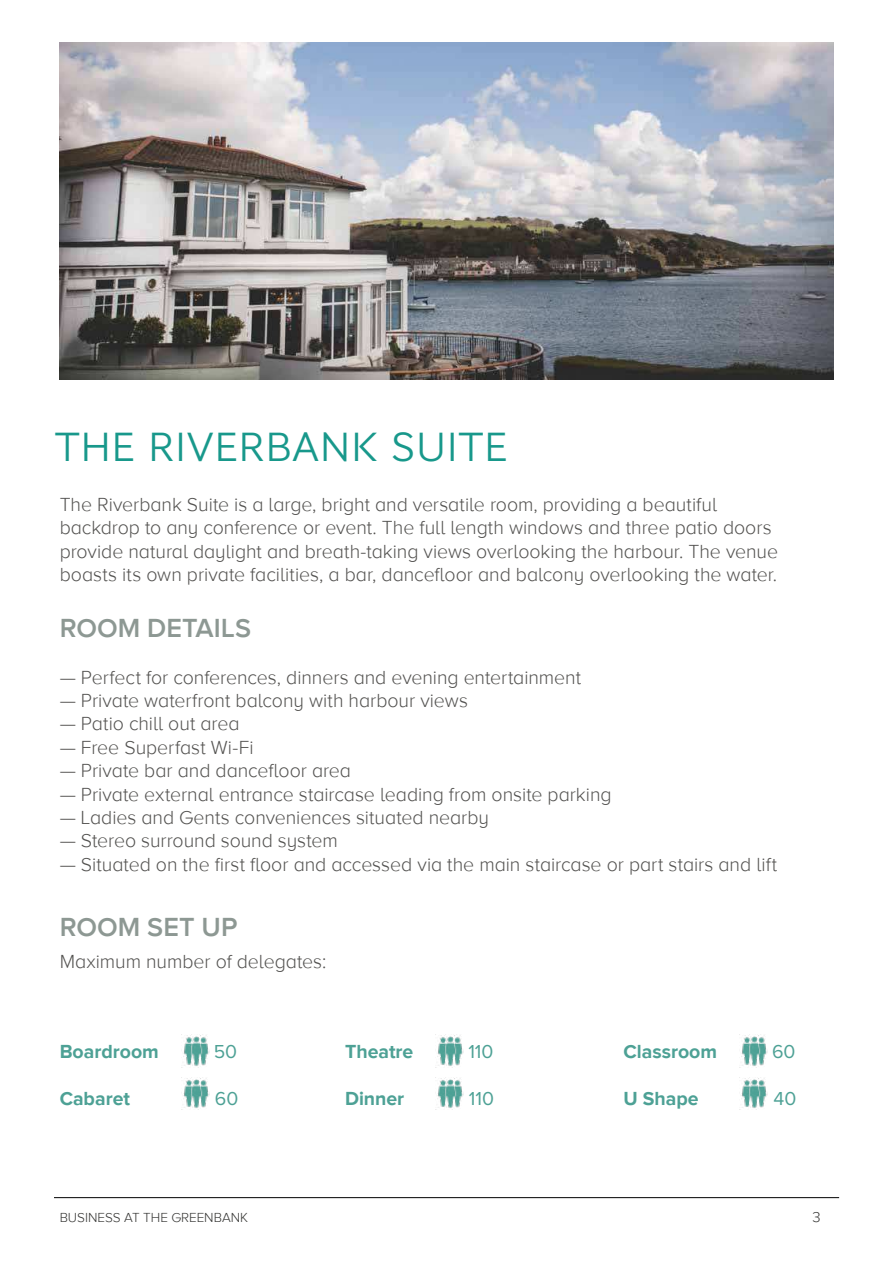
<style>
.page{position:relative;width:893px;height:1263px;background:#fff}
.page>*{position:absolute;margin:0;border:0;box-sizing:border-box;transform-origin:0 0}
.t1{font:300 42px "AW Conqueror Sans";letter-spacing:-.035em;color:#18988b}
.t2{font:600 27px "Proxima Nova A";color:#8d9893}
.t3{font:300 19.5px/23.4px "Proxima Nova A";letter-spacing:-.005em;color:#52514f}
.t4{font:700 19.5px "Proxima Nova";color:#4da195}
.t5{font:19.5px "Proxima Nova";color:#4da195}
.t6{font:300 15px "Proxima Nova A";color:#323230}
.t7{font:300 13.5px "Proxima Nova A";color:#323230}
</style>
<div class="page">
<hr style="left:54px;top:1197px;width:785px;height:1px;background:#000">
<img style="left:183px;top:1034px;width:26px;height:32px">
<img style="left:182px;top:1077px;width:27px;height:33px">
<img style="left:437px;top:1034px;width:26px;height:32px">
<img style="left:436px;top:1077px;width:27px;height:33px">
<img style="left:741px;top:1034px;width:26px;height:32px">
<img style="left:740px;top:1077px;width:27px;height:33px">
<img style="left:60px;top:43px;width:773px;height:337px">
<h1 class="t1" style="left:54px;top:433px;width:457px">THE RIVERBANK SUITE</h1>
<p class="t3" style="left:60px;top:494px;width:720px">The Riverbank Suite is a large, bright and versatile room, providing a beautiful backdrop to any conference or event. The full length windows and three patio doors provide natural daylight and breath-taking views overlooking the harbour. The venue boasts its own private facilities, a bar, dancefloor and balcony overlooking the water.</p>
<h2 class="t2" style="left:60px;top:616px;width:193px">ROOM DETAILS</h2>
<p class="t3" style="left:60px;top:666px;width:523px">— Perfect for conferences, dinners and evening entertainment</p>
<p class="t3" style="left:60px;top:690px;width:410px">— Private waterfront balcony with harbour views</p>
<p class="t3" style="left:60px;top:713px;width:181px">— Patio chill out area</p>
<p class="t3" style="left:60px;top:737px;width:196px">— Free Superfast Wi-Fi</p>
<p class="t3" style="left:60px;top:759px;width:293px">— Private bar and dancefloor area</p>
<p class="t3" style="left:60px;top:783px;width:553px">— Private external entrance staircase leading from onsite parking</p>
<p class="t3" style="left:60px;top:807px;width:431px">— Ladies and Gents conveniences situated nearby</p>
<p class="t3" style="left:60px;top:830px;width:280px">— Stereo surround sound system</p>
<p class="t3" style="left:60px;top:852px;width:719px">— Situated on the first floor and accessed via the main staircase or part stairs and lift</p>
<h2 class="t2" style="left:60px;top:915px;width:180px">ROOM SET UP</h2>
<p class="t3" style="left:60px;top:951px;width:268px">Maximum number of delegates:</p>
<p class="t4" style="left:60px;top:1043px;width:101px">Boardroom</p>
<p class="t5" style="left:214px;top:1043px;width:25px">50</p>
<p class="t4" style="left:60px;top:1090px;width:72px">Cabaret</p>
<p class="t5" style="left:215px;top:1090px;width:25px">60</p>
<p class="t4" style="left:345px;top:1043px;width:70px">Theatre</p>
<p class="t5" style="left:468px;top:1043px;width:27px">110</p>
<p class="t4" style="left:345px;top:1090px;width:61px">Dinner</p>
<p class="t5" style="left:469px;top:1090px;width:27px">110</p>
<p class="t4" style="left:624px;top:1043px;width:95px">Classroom</p>
<p class="t5" style="left:772px;top:1043px;width:25px">60</p>
<p class="t4" style="left:624px;top:1090px;width:77px">U Shape</p>
<p class="t5" style="left:773px;top:1090px;width:24px">40</p>
<p class="t7" style="left:60px;top:1212px;width:190px">BUSINESS AT THE GREENBANK</p>
<p class="t6" style="left:813px;top:1211px;width:10px">3</p>
</div>
